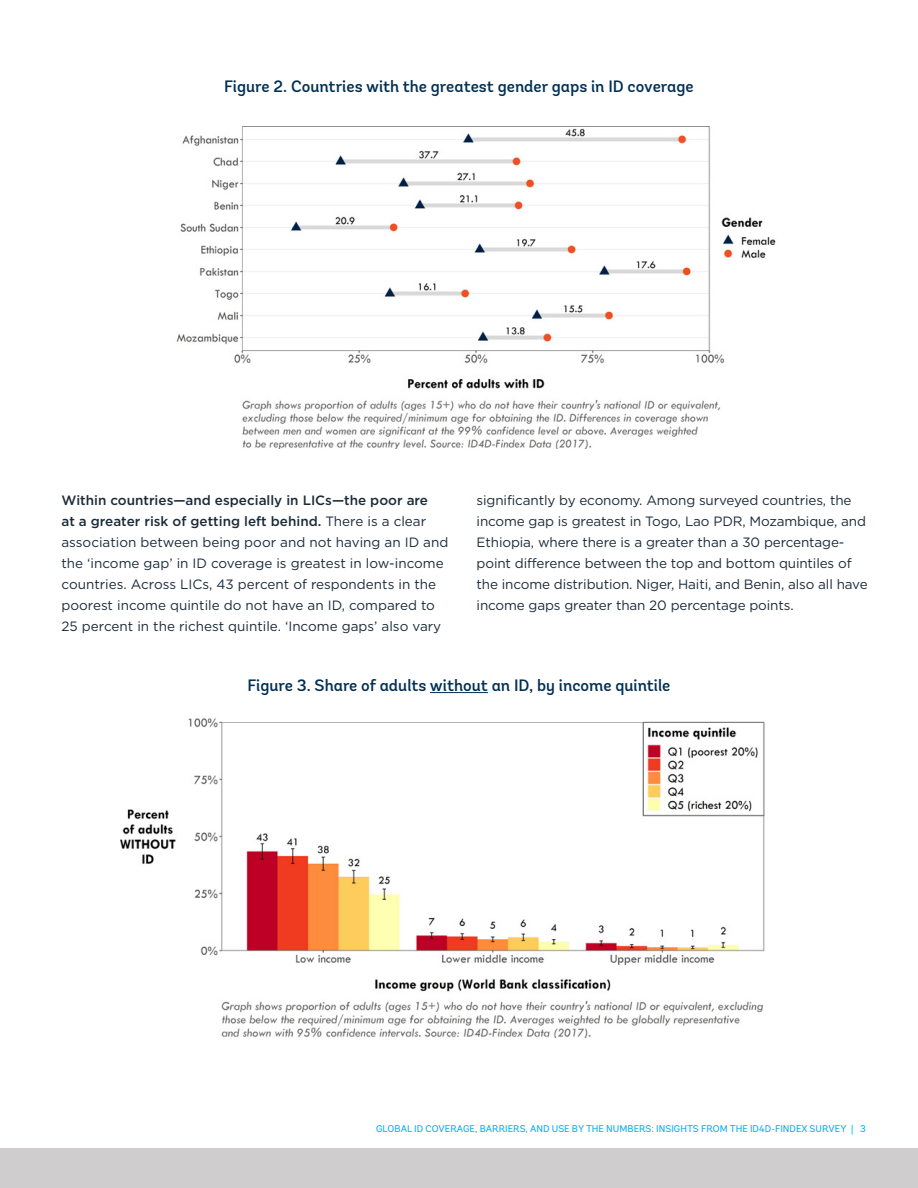
<style>
.page{position:relative;width:918px;height:1188px;background:#fff}
.page>*{position:absolute;margin:0;border:0;box-sizing:border-box;transform-origin:0 0}
.t1{font:500 16.5px "Andes";color:#002f54}
.t2{font:13.5px/21px "Gotham";letter-spacing:-.01em;color:#1c2b39}
.t3{font:9.75px "Andes";color:#00aeef}
.s1{font-weight:500}
</style>
<div class="page">
<div style="left:0;top:1148px;width:918px;height:40px;background:#cfcdcd"></div>
<hr style="left:430px;top:692px;width:58px;height:1px;background:#002f54">
<img style="left:176px;top:126px;width:600px;height:323px">
<img style="left:121px;top:718px;width:644px;height:319px">
<p class="t1" style="left:224px;top:76px;width:471px">Figure 2. Countries with the greatest gender gaps in ID coverage</p>
<p class="t2" style="left:62px;top:490px;width:388px"><span class="s1">Within countries—and especially in LICs—the poor are<br>at a greater risk of getting left behind.</span> There is a clear association between being poor and not having an ID and the ‘income gap’ in ID coverage is greatest in low-income countries. Across LICs, 43 percent of respondents in the poorest income quintile do not have an ID, compared to 25 percent in the richest quintile. ‘Income gaps’ also vary</p>
<p class="t2" style="left:477px;top:490px;width:393px">significantly by economy. Among surveyed countries, the income gap is greatest in Togo, Lao PDR, Mozambique, and Ethiopia, where there is a greater than a 30 percentage&shy;point difference between the top and bottom quintiles of the income distribution. Niger, Haiti, and Benin, also all have income gaps greater than 20 percentage points.</p>
<p class="t1" style="left:247px;top:675px;width:425px">Figure 3. Share of adults without an ID, by income quintile</p>
<p class="t3" style="left:376px;top:1123px;width:491px">GLOBAL ID COVERAGE, BARRIERS, AND USE BY THE NUMBERS: INSIGHTS FROM THE ID4D-FINDEX SURVEY | 3</p>
</div>
